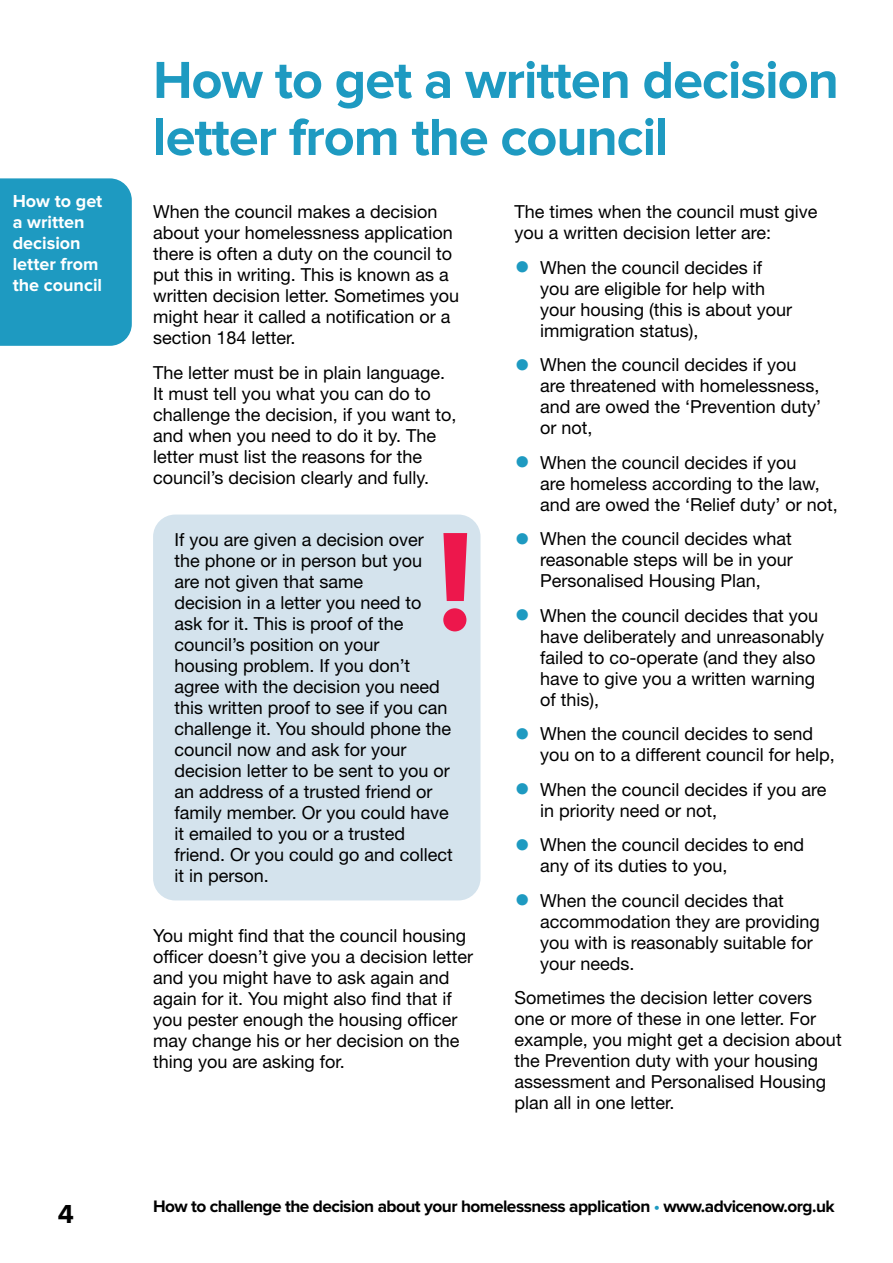
<style>
.page{position:relative;width:893px;height:1263px;background:#fff}
.page>*{position:absolute;margin:0;border:0;box-sizing:border-box;transform-origin:0 0}
.t1{font:700 54px/57px "Proxima Nova";letter-spacing:-.02em;color:#1e9ac1}
.t2{font:700 27px "Proxima Nova";color:#000}
.t3{font:18px/21px "Helvetica Neue LT Std";color:#000}
.t4{font:700 18px/21px "Proxima Nova";color:#fff}
.t5{font:700 17.25px "Proxima Nova";letter-spacing:-.03em;color:#000}
.s1{font-size:31.5px;color:#1e9ac1}
.s2{color:#1e9ac1}
</style>
<div class="page">
<div style="left:0;top:178px;width:132px;height:168px;background:#1e9ac1"></div>
<div style="left:153px;top:514px;width:327px;height:386px;background:#d4e3ed;border-radius:22px"></div>
<div style="left:443px;top:608px;width:23px;height:23px;background:#ed174c;border-radius:50%"></div>
<svg style="left:443px;top:533px;width:24px;height:68px;background:#e93564"></svg>
<h1 class="t1" style="left:153px;top:54px;width:687px">How to get a written decision letter from the council</h1>
<p class="t4" style="left:13px;top:191px;width:91px">How to get a written decision letter from the council</p>
<p class="t3" style="left:153px;top:201px;width:308px">When the council makes a decision about your homelessness application there is often a duty on the council to put this in writing. This is known as a written decision letter. Sometimes you might hear it called a notification or a section 184 letter.</p>
<p class="t3" style="left:153px;top:362px;width:305px">The letter must be in plain language.<br>It must tell you what you can do to challenge the decision, if you want to, and when you need to do it by. The letter must list the reasons for the council’s decision clearly and fully.</p>
<p class="t3" style="left:174px;top:529px;width:280px">If you are given a decision over the phone or in person but you<br>are not given that same<br>decision in a letter you need to ask for it. This is proof of the council’s position on your<br>housing problem. If you don’t agree with the decision you need this written proof to see if you can challenge it. You should phone the council now and ask for your decision letter to be sent to you or an address of a trusted friend or family member. Or you could have it emailed to you or a trusted friend. Or you could go and collect it in person.</p>
<p class="t3" style="left:153px;top:924px;width:322px">You might find that the council housing officer doesn’t give you a decision letter and you might have to ask again and again for it. You might also find that if you pester enough the housing officer may change his or her decision on the thing you are asking for.</p>
<p class="t3" style="left:514px;top:201px;width:305px">The times when the council must give you a written decision letter are:</p>
<p class="t3" style="left:540px;top:257px;width:254px;text-indent:-26px"><span class="s1">•</span> When the council decides if you are eligible for help with your housing (this is about your immigration status),</p>
<p class="t3" style="left:540px;top:354px;width:283px;text-indent:-26px"><span class="s1">•</span> When the council decides if you are threatened with homelessness, and are owed the ‘Prevention duty’ or not,</p>
<p class="t3" style="left:540px;top:452px;width:299px;text-indent:-26px"><span class="s1">•</span> When the council decides if you<br>are homeless according to the law, and are owed the ‘Relief duty’ or not,</p>
<p class="t3" style="left:540px;top:528px;width:254px;text-align:justify;text-indent:-26px"><span class="s1">•</span> When the council decides what reasonable steps will be in your Personalised Housing Plan,</p>
<p class="t3" style="left:540px;top:605px;width:286px;text-indent:-26px"><span class="s1">•</span> When the council decides that you have deliberately and unreasonably failed to co-operate (and they also have to give you a written warning of this),</p>
<p class="t3" style="left:540px;top:723px;width:296px;text-indent:-26px"><span class="s1">•</span> When the council decides to send you on to a different council for help,</p>
<p class="t3" style="left:540px;top:779px;width:288px;text-indent:-26px"><span class="s1">•</span> When the council decides if you are in priority need or not,</p>
<p class="t3" style="left:540px;top:834px;width:266px;text-indent:-26px"><span class="s1">•</span> When the council decides to end any of its duties to you,</p>
<p class="t3" style="left:540px;top:890px;width:281px;text-indent:-26px"><span class="s1">•</span> When the council decides that accommodation they are providing you with is reasonably suitable for your needs.</p>
<p class="t3" style="left:514px;top:987px;width:329px">Sometimes the decision letter covers one or more of these in one letter. For example, you might get a decision about the Prevention duty with your housing assessment and Personalised Housing plan all in one letter.</p>
<h2 class="t2" style="left:58px;top:1202px;width:18px">4</h2>
<p class="t5" style="left:153px;top:1198px;width:683px">How to challenge the decision about your homelessness application <span class="s2">•</span> www.advicenow.org.uk</p>
</div>
